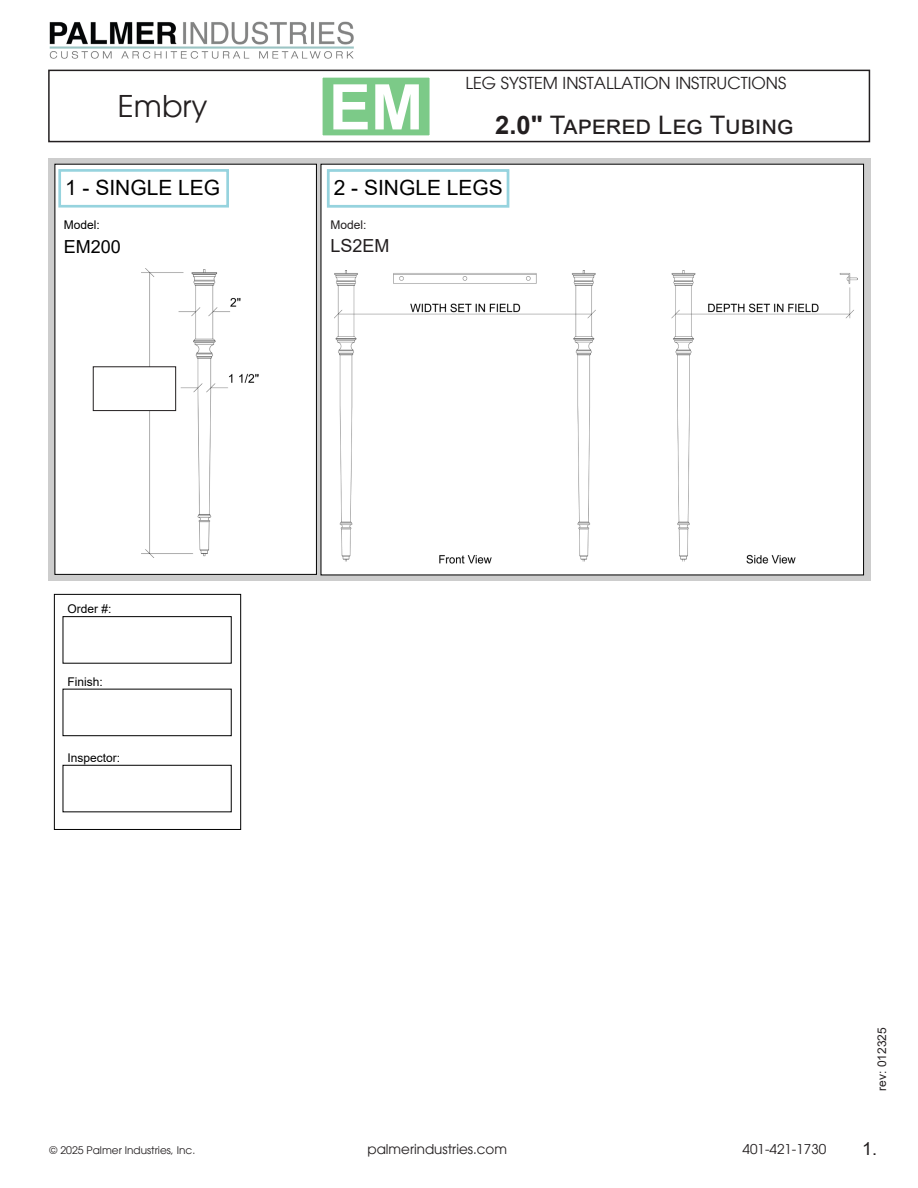
<style>
.page{position:relative;width:918px;height:1188px;background:#fff}
.page>*{position:absolute;margin:0;border:0;box-sizing:border-box;transform-origin:0 0}
.t1{font:700 63px "Arial";color:#fff}
.t2{font:30px "Avant Garde";color:#231f20}
.t3{font:25.5px "Arial";color:#231f20}
.t4{font:21px "Arial";color:#000}
.t5{font:18px "Arial";color:#231f20}
.t6{font:18px "Arial";color:#000}
.t7{font:16.5px "Avant Garde";color:#231f20}
.t8{font:13.5px "Avant Garde";color:#231f20}
.t9{font:12px "Arial";color:#000}
.t10{font:12px "Arial";color:#231f20}
.t11{font:10.5px "Avant Garde";color:#231f20}
.s1{font-weight:700}
</style>
<div class="page">
<div style="left:48px;top:70px;width:822px;height:72px;border:2px solid #231f20"></div>
<div style="left:320px;top:75px;width:112px;height:63px;background:#7cca88"></div>
<div style="left:318px;top:73px;width:116px;height:67px;border:4px solid #fff"></div>
<img style="left:49px;top:21px;width:305px;height:38px">
<svg style="left:48px;top:158px;width:822px;height:423px;background:#c1c1c1"></svg>
<div style="left:55px;top:164px;width:261px;height:410px;background:#fff"></div>
<div style="left:55px;top:164px;width:262px;height:411px;border:1px solid #000"></div>
<div style="left:58px;top:169px;width:171px;height:39px;border:3px solid #96d3de"></div>
<div style="left:321px;top:164px;width:543px;height:411px;background:#fff"></div>
<div style="left:327px;top:169px;width:182px;height:39px;border:3px solid #96d3de"></div>
<img style="left:141px;top:268px;width:117px;height:289px">
<img style="left:335px;top:270px;width:522px;height:294px">
<div style="left:93px;top:367px;width:83px;height:44px;background:#fff"></div>
<div style="left:93px;top:366px;width:83px;height:45px;border:1px solid #231f20"></div>
<div style="left:54px;top:594px;width:187px;height:236px;border:1px solid #000"></div>
<div style="left:63px;top:616px;width:169px;height:48px;border:1px solid #000"></div>
<div style="left:63px;top:689px;width:169px;height:47px;border:1px solid #000"></div>
<div style="left:63px;top:765px;width:169px;height:47px;border:1px solid #000"></div>
<p class="t2" style="left:118px;top:88px;width:91px">Embry</p>
<p class="t4" style="left:65px;top:173px;width:157px">1 - SINGLE LEG</p>
<p class="t9" style="left:64px;top:217px;width:38px">Model:</p>
<p class="t6" style="left:64px;top:234px;width:59px">EM200</p>
<p class="t1" style="left:329px;top:63px;width:96px">EM</p>
<p class="t7" style="left:465px;top:73px;width:322px">LEG SYSTEM INSTALLATION INSTRUCTIONS</p>
<p class="t3" style="left:495px;top:107px;width:300px"><span class="s1">2.0"</span> Tapered Leg Tubing</p>
<p class="t4" style="left:334px;top:173px;width:171px">2 - SINGLE LEGS</p>
<p class="t10" style="left:330px;top:217px;width:38px">Model:</p>
<p class="t5" style="left:330px;top:233px;width:61px">LS2EM</p>
<p class="t9" style="left:68px;top:601px;width:45px">Order #:</p>
<p class="t9" style="left:68px;top:673px;width:37px">Finish:</p>
<p class="t9" style="left:68px;top:749px;width:54px">Inspector:</p>
<p class="t10" style="left:874px;top:1091px;width:65px;rotate:-90deg">rev: 012325</p>
<p class="t11" style="left:50px;top:1144px;width:147px">© 2025 Palmer Industries, Inc.</p>
<p class="t8" style="left:367px;top:1141px;width:141px">palmerindustries.com</p>
<p class="t8" style="left:743px;top:1141px;width:85px">401-421-1730</p>
<p class="t5" style="left:862px;top:1136px;width:17px">1.</p>
</div>
